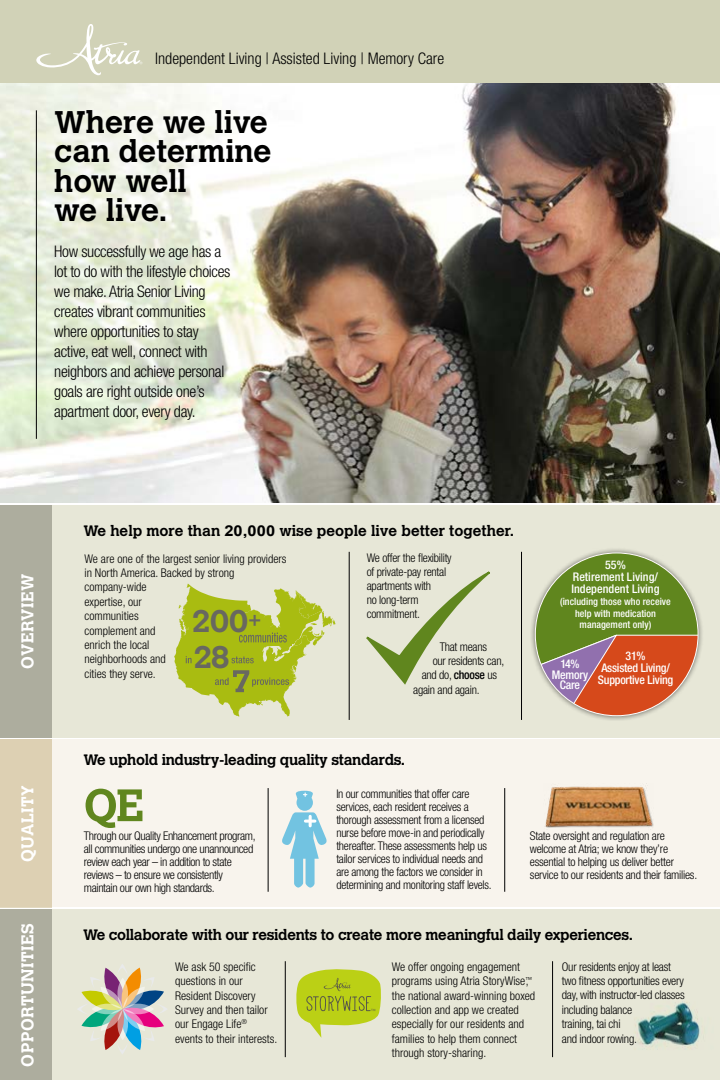
<style>
.page{position:relative;width:720px;height:1080px;background:#fff}
.page>*{position:absolute;margin:0;border:0;box-sizing:border-box;transform-origin:0 0}
.t1{font:700 31.1px/29.6px "Calvert MT Std";color:#000}
.t2{font:700 30.9px/36px "Calvert MT Std";color:#686860}
.t3{font:700 17px "Calvert MT Std";letter-spacing:.03em;color:#fff}
.t4{font:300 condensed 16px/20px "Helvetica Neue LT Std";letter-spacing:-.02em;color:#000}
.t5{font:300 condensed 16px "Helvetica Neue LT Std";color:#000}
.t6{font:700 15px "Calvert MT Std";letter-spacing:-.02em;color:#000}
.t7{font:700 15px "Calvert MT Std";color:#000}
.t8{font:300 condensed 12px/13px "Helvetica Neue LT Std";letter-spacing:-.02em;color:#000}
.t9{font:300 condensed 12px/14.4px "Helvetica Neue LT Std";color:#000}
.t10{font:500 condensed 11.9px/10.9px "Helvetica Neue LT Std";letter-spacing:-.02em;color:#fff;text-align:center}
.t11{font:500 condensed 11.9px/11.9px "Helvetica Neue LT Std";color:#fff;text-align:center}
.t12{font:500 condensed 10px/11.9px "Helvetica Neue LT Std";color:#fff;text-align:center}
.t13{font:300 7.3px "Brandon Grotesque";color:#55544a}
.s1{font-family:"Arial"}
.s2{font-weight:500}
</style>
<div class="page">
<img style="left:0;top:82px;width:720px;height:421px">
<div style="left:0;top:0;width:720px;height:82px;background:#d1d2b7"></div>
<hr style="left:36px;top:110px;width:1px;height:329px;background:#000">
<div style="left:0;top:505px;width:720px;height:232px;background:#e7e7d7"></div>
<div style="left:0;top:505px;width:52px;height:232px;background:#adad9e"></div>
<hr style="left:521px;top:552px;width:1px;height:168px;background:#000">
<hr style="left:349px;top:552px;width:1px;height:168px;background:#000">
<svg style="left:366px;top:571px;width:124px;height:114px"></svg>
<div style="left:0;top:740px;width:720px;height:167px;background:#f8f4ed"></div>
<div style="left:0;top:740px;width:52px;height:167px;background:#ddd0b3"></div>
<hr style="left:505px;top:788px;width:1px;height:104px;background:#000">
<hr style="left:268px;top:788px;width:1px;height:104px;background:#000">
<svg style="left:282px;top:791px;width:45px;height:97px"></svg>
<img style="left:545px;top:786px;width:108px;height:42px">
<div style="left:0;top:910px;width:720px;height:170px;background:#e7e7d7"></div>
<div style="left:0;top:910px;width:52px;height:170px;background:#adad9e"></div>
<hr style="left:285px;top:961px;width:1px;height:96px;background:#000">
<svg style="left:77px;top:964px;width:90px;height:90px"></svg>
<hr style="left:552px;top:961px;width:1px;height:96px;background:#000">
<svg style="left:86px;top:789px;width:56px;height:39px"></svg>
<svg style="left:36px;top:24px;width:106px;height:51px"></svg>
<div style="left:530px;top:547px;width:174px;height:174px;background:#000;opacity:.5"></div>
<svg style="left:535px;top:553px;width:163px;height:153px;background:#9c874e"></svg>
<svg style="left:174px;top:584px;width:161px;height:133px"></svg>
<svg style="left:296px;top:969px;width:85px;height:69px"></svg>
<img style="left:635px;top:1001px;width:65px;height:49px">
<h3 class="t5" style="left:155px;top:49px;width:290px">Independent Living | Assisted Living | Memory Care</h3>
<h1 class="t1" style="left:54px;top:106px;width:219px">Where we live can determine how well<br>we live.</h1>
<p class="t4" style="left:54px;top:241px;width:178px">How successfully we age has a lot to do with the lifestyle choices we make. Atria Senior Living creates vibrant communities where opportunities to stay active, eat well, connect with neighbors and achieve personal goals are right outside one’s apartment door, every day.</p>
<h3 class="t3" style="left:17px;top:669px;width:96px;rotate:-90deg">OVERVIEW</h3>
<h3 class="t3" style="left:17px;top:862px;width:78px;rotate:-90deg">QUALITY</h3>
<p class="t7" style="left:84px;top:521px;width:432px">We help more than <span class="s1">20</span>,<span class="s1">000</span> wise people live better together.</p>
<p class="t9" style="left:85px;top:551px;width:204px">We are one of the largest senior living providers in North America. Backed by strong company-wide<br>expertise, our<br>communities<br>complement and<br>enrich the local<br>neighborhoods and<br>cities they serve.</p>
<h2 class="t2" style="left:192px;top:603px;width:71px">200<sup>+<br></sup>28</h2>
<p class="t8" style="left:367px;top:551px;width:86px;line-height:14px">We offer the flexibility of private-pay rental apartments with<br>no long-term commitment.</p>
<p class="t8" style="left:440px;top:640px;width:49px">That means</p>
<p class="t8" style="left:433px;top:654px;width:73px">our residents can,</p>
<p class="t8" style="left:422px;top:669px;width:77px">and do, <span class="s2">choose</span> us</p>
<p class="t8" style="left:413px;top:683px;width:68px">again and again.</p>
<p class="t11" style="left:571px;top:559px;width:90px">55%<br>Retirement Living/<br>Independent Living</p>
<p class="t12" style="left:560px;top:595px;width:112px">(including those who receive help with medication management only)</p>
<p class="t10" style="left:598px;top:650px;width:77px;line-height:11.9px">31%<br>Assisted Living/<br>Supportive Living</p>
<p class="t10" style="left:552px;top:658px;width:38px">14%<br>Memory<br>Care</p>
<p class="t6" style="left:84px;top:750px;width:323px">We uphold industry-leading quality standards.</p>
<p class="t8" style="left:336px;top:787px;width:157px">In our communities that offer care services, each resident receives a thorough assessment from a licensed nurse before move-in and periodically thereafter. These assessments help us tailor services to individual needs and are among the factors we consider in determining and monitoring staff levels.</p>
<p class="t8" style="left:84px;top:829px;width:173px">Through our Quality Enhancement program, all communities undergo one unannounced review each year – in addition to state reviews – to ensure we consistently maintain our own high standards.</p>
<p class="t8" style="left:530px;top:829px;width:169px">State oversight and regulation are welcome at Atria; we know they’re essential to helping us deliver better service to our residents and their families.</p>
<h3 class="t3" style="left:17px;top:1067px;width:145px;rotate:-90deg">OPPORTUNITIES</h3>
<p class="t6" style="left:83px;top:925px;width:551px">We collaborate with our residents to create more meaningful daily experiences.</p>
<p class="t8" style="left:562px;top:959px;width:124px;line-height:14.4px">Our residents enjoy at least two fitness opportunities every day, with instructor-led classes including balance<br>training, tai chi<br>and indoor rowing.</p>
<p class="t9" style="left:175px;top:959px;width:104px">We ask 50 specific questions in our<br>Resident Discovery<br>Survey and then tailor our Engage Life<sup>® </sup>events to their interests.</p>
<p class="t9" style="left:392px;top:959px;width:145px">We offer ongoing engagement programs using Atria StoryWise<sup>™</sup>, the national award-winning boxed collection and app we created especially for our residents and families to help them connect through story-sharing.</p>
<p class="t13" style="left:371px;top:1007px;width:7px">™</p>
</div>
